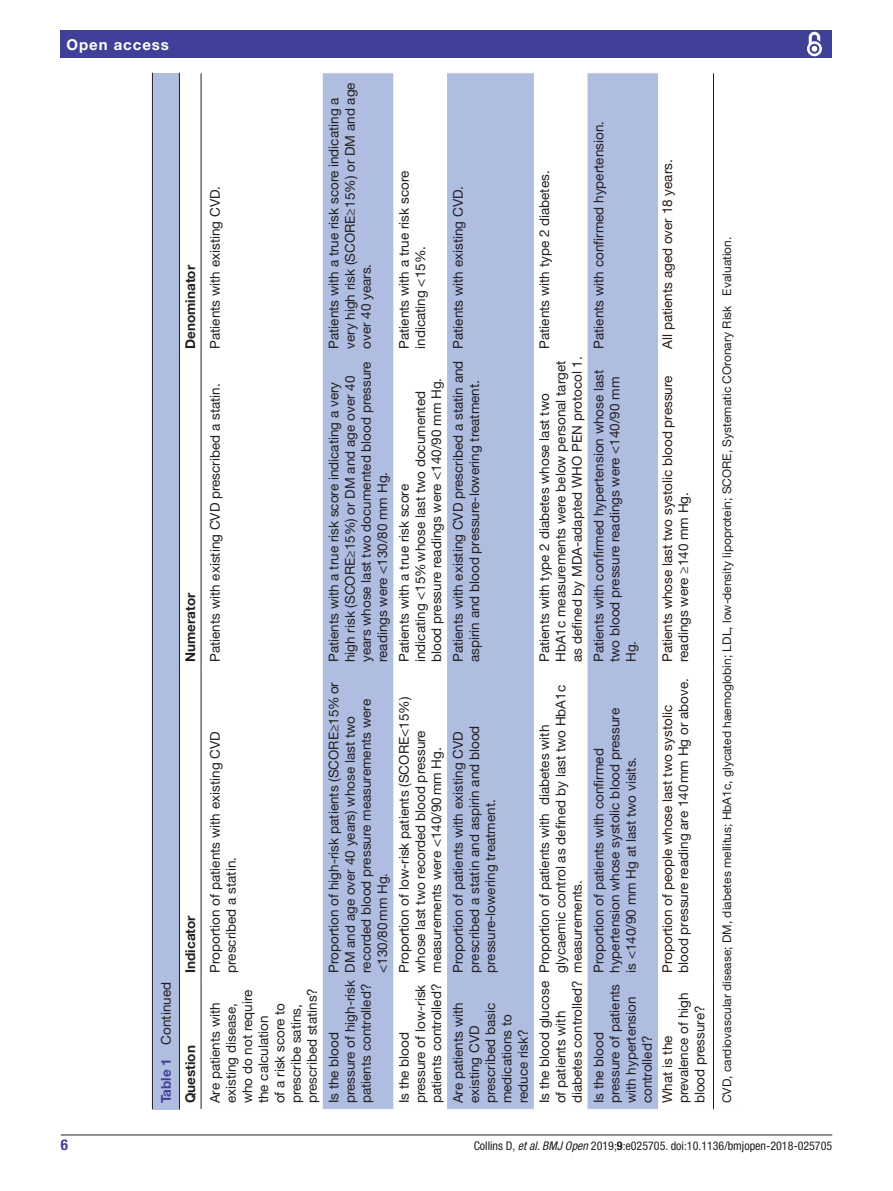
<style>
.page{position:relative;width:893px;height:1191px;background:#fff}
.page>*{position:absolute;margin:0;border:0;box-sizing:border-box;transform-origin:0 0}
.t1{font:700 15px "Helvetica Neue LT Std";letter-spacing:.065em;color:#fff}
.t2{font:700 condensed 15px "Helvetica Neue LT Std";color:#414099}
.t3{font:13.5px/16.2px "Helvetica Neue LT Std";color:#231f20}
.t4{font:700 13.5px "Helvetica Neue LT Std";color:#231f20}
.t5{font:700 13.5px "Helvetica Neue LT Std";color:#414099}
.t6{font:12px "Helvetica Neue LT Std";color:#231f20}
.t7{font:condensed 12px "Helvetica Neue LT Std";color:#231f20}
.s1{font-style:italic}
.s2{font-weight:700}
</style>
<div class="page">
<hr style="left:61px;top:1134px;width:771px;height:1px;background:#231f20">
<div style="left:61px;top:31px;width:771px;height:27px;background:#414099"></div>
<svg style="left:807px;top:31px;width:15px;height:26px"></svg>
<svg style="left:323px;top:73px;width:335px;height:1036px;fill:#afbde1"></svg>
<hr style="left:179px;top:978px;width:1px;height:131px;background:#231f20">
<hr style="left:201px;top:978px;width:1px;height:131px;background:#231f20">
<hr style="left:179px;top:668px;width:1px;height:310px;background:#231f20">
<hr style="left:201px;top:668px;width:1px;height:310px;background:#231f20">
<hr style="left:179px;top:355px;width:1px;height:313px;background:#231f20">
<hr style="left:201px;top:355px;width:1px;height:313px;background:#231f20">
<hr style="left:179px;top:73px;width:1px;height:282px;background:#231f20">
<hr style="left:201px;top:73px;width:1px;height:282px;background:#231f20">
<hr style="left:713px;top:668px;width:1px;height:310px;background:#231f20">
<hr style="left:713px;top:355px;width:1px;height:313px;background:#231f20">
<hr style="left:713px;top:73px;width:1px;height:282px;background:#231f20">
<hr style="left:713px;top:978px;width:1px;height:131px;background:#231f20">
<div style="left:153px;top:73px;width:18px;height:1036px;background:#afbde1"></div>
<hr style="left:152px;top:73px;width:1px;height:1036px;background:#231f20">
<p class="t1" style="left:66px;top:35px;width:104px">Open access</p>
<p class="t3" style="left:158px;top:1044px;width:64px;rotate:-90deg">Continued</p>
<p class="t5" style="left:158px;top:1103px;width:47px;rotate:-90deg">Table 1</p>
<p class="t4" style="left:182px;top:349px;width:85px;rotate:-90deg">Denominator</p>
<p class="t4" style="left:182px;top:662px;width:71px;rotate:-90deg">Numerator</p>
<p class="t4" style="left:182px;top:972px;width:59px;rotate:-90deg">Indicator</p>
<p class="t4" style="left:182px;top:1103px;width:59px;rotate:-90deg">Question</p>
<p class="t3" style="left:207px;top:349px;width:164px;rotate:-90deg">Patients with existing CVD.</p>
<p class="t3" style="left:207px;top:662px;width:280px;rotate:-90deg">Patients with existing CVD prescribed a statin.</p>
<p class="t3" style="left:207px;top:972px;width:243px;rotate:-90deg">Proportion of patients with existing CVD prescribed a statin.</p>
<p class="t3" style="left:207px;top:1103px;width:117px;rotate:-90deg">Are patients with existing disease, who do not require the calculation<br>of a risk score to prescribe satins, prescribed statins?</p>
<p class="t3" style="left:325px;top:349px;width:268px;rotate:-90deg">Patients with a true risk score indicating a very high risk (SCORE≥15%) or DM and age over 40 years.</p>
<p class="t3" style="left:325px;top:662px;width:302px;rotate:-90deg">Patients with a true risk score indicating a very high risk (SCORE≥15%) or DM and age over 40 years whose last two documented blood pressure readings were &lt;130/80 mm Hg.</p>
<p class="t3" style="left:325px;top:972px;width:292px;rotate:-90deg">Proportion of high-risk patients (SCORE≥15%or DM and age over 40 years) whose last two recorded blood pressure measurements were &lt;130/80mm Hg.</p>
<p class="t3" style="left:325px;top:1103px;width:125px;rotate:-90deg">Is the blood pressure of high-risk patients controlled?</p>
<p class="t3" style="left:396px;top:349px;width:180px;rotate:-90deg">Patients with a true risk score indicating &lt;15%.</p>
<p class="t3" style="left:396px;top:662px;width:286px;rotate:-90deg">Patients with a true risk score<br>indicating &lt;15%whose last two documented blood pressure readings were &lt;140/90 mm Hg.</p>
<p class="t3" style="left:396px;top:972px;width:277px;rotate:-90deg">Proportion of low-risk patients (SCORE&lt;15%) whose last two recorded blood pressure measurements were &lt;140/90mm Hg.</p>
<p class="t3" style="left:396px;top:1103px;width:121px;rotate:-90deg">Is the blood pressure of low-risk patients controlled?</p>
<p class="t3" style="left:450px;top:349px;width:164px;rotate:-90deg">Patients with existing CVD.</p>
<p class="t3" style="left:450px;top:662px;width:303px;rotate:-90deg">Patients with existing CVD prescribed a statin and aspirin and blood pressure-lowering treatment.</p>
<p class="t3" style="left:450px;top:972px;width:249px;rotate:-90deg">Proportion of patients with existing CVD prescribed a statin and aspirin and blood pressure-lowering treatment.</p>
<p class="t3" style="left:450px;top:1103px;width:103px;rotate:-90deg">Are patients with existing CVD prescribed basic medications to reduce risk?</p>
<p class="t3" style="left:536px;top:349px;width:180px;rotate:-90deg">Patients with type 2 diabetes.</p>
<p class="t3" style="left:536px;top:662px;width:307px;rotate:-90deg">Patients with type 2 diabetes whose last two<br>HbA1c measurements were below personal target as defined by MDA-adapted WHO PEN protocol 1.</p>
<p class="t3" style="left:590px;top:349px;width:229px;rotate:-90deg">Patients with confirmed hypertension.</p>
<p class="t3" style="left:590px;top:662px;width:294px;rotate:-90deg">Patients with confirmed hypertension whose last two blood pressure readings were &lt;140/90 mm<br>Hg.</p>
<p class="t3" style="left:536px;top:972px;width:289px;rotate:-90deg">Proportion of patients with diabetes with glycaemic control as defined by last two HbA1c measurements.</p>
<p class="t3" style="left:536px;top:1103px;width:125px;rotate:-90deg">Is the blood glucose of patients with diabetes controlled?</p>
<p class="t3" style="left:590px;top:972px;width:266px;rotate:-90deg">Proportion of patients with confirmed hypertension whose systolic blood pressure is &lt;140/90 mm Hg at last two visits.</p>
<p class="t3" style="left:590px;top:1103px;width:121px;rotate:-90deg">Is the blood pressure of patients with hypertension controlled?</p>
<p class="t3" style="left:659px;top:349px;width:191px;rotate:-90deg">All patients aged over 18 years.</p>
<p class="t3" style="left:659px;top:662px;width:288px;rotate:-90deg">Patients whose last two systolic blood pressure readings were ≥140 mm Hg.</p>
<p class="t3" style="left:659px;top:972px;width:296px;rotate:-90deg">Proportion of people whose last two systolic blood pressure reading are 140mm Hg or above.</p>
<p class="t3" style="left:659px;top:1103px;width:112px;rotate:-90deg">What is the prevalence of high blood pressure?</p>
<p class="t6" style="left:720px;top:1103px;width:868px;rotate:-90deg">CVD, cardiovascular disease; DM, diabetes mellitus; HbA1c, glycated haemoglobin; LDL, low-density lipoprotein; SCORE, Systematic COronary Risk Evaluation.</p>
<p class="t2" style="left:61px;top:1135px;width:9px">6</p>
<p class="t7" style="left:474px;top:1138px;width:360px">Collins D, <span class="s1">et al</span>. <span class="s1">BMJ Open</span> 2019;<span class="s2">9</span>:e025705. doi:10.1136/bmjopen-2018-025705</p>
</div>
